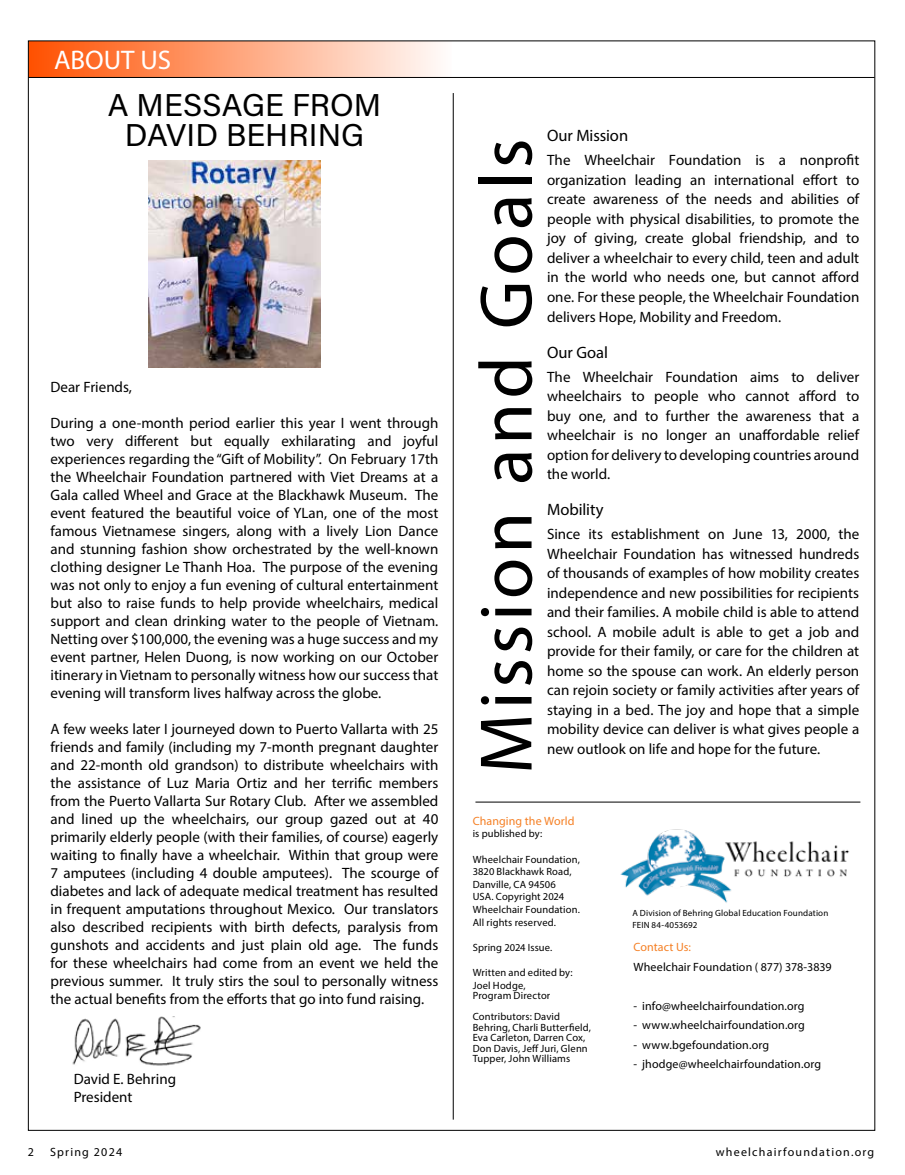
<style>
.page{position:relative;width:905px;height:1175px;background:#fff}
.page>*{position:absolute;margin:0;border:0;box-sizing:border-box;transform-origin:0 0}
.t1{font:75px "Myriad Pro";letter-spacing:.055em;color:#000}
.t2{font:31.5px/30px "Acumin Pro";letter-spacing:.005em;color:#000;text-align:center}
.t3{font:27px "Myriad Pro";color:#fff}
.t4{font:16.5px "Myriad Pro";color:#000}
.t5{font:15px/18px "Myriad Pro";color:#000;text-align:justify}
.t6{font:12px "Myriad Pro";letter-spacing:.01em;color:#000}
.t7{font:12px "Myriad Pro";letter-spacing:.1em;color:#000}
.t8{font:12px "Myriad Pro";letter-spacing:.01em;color:#f58025}
.t9{font:10.5px/12.6px "Myriad Pro";letter-spacing:.01em;color:#000}
.t10{font:9px/12px "Myriad Pro";letter-spacing:.02em;color:#000}
</style>
<div class="page">
<div style="left:28px;top:41px;width:424px;height:36px;background:linear-gradient(to right,#ff5000,#fffcfc)"></div>
<hr style="left:28px;top:77px;width:846px;height:1px;background:#000">
<hr style="left:453px;top:93px;width:1px;height:1026px;background:#000">
<hr style="left:475px;top:801px;width:385px;height:1px;background:#000">
<img style="left:620px;top:829px;width:230px;height:74px">
<img style="left:148px;top:160px;width:172px;height:207px">
<img style="left:72px;top:1016px;width:129px;height:50px">
<h3 class="t3" style="left:54px;top:43px;width:119px">ABOUT US</h3>
<h2 class="t2" style="left:108px;top:89px;width:275px">A MESSAGE FROM<br>DAVID BEHRING</h2>
<p class="t5" style="left:50px;top:377px;width:83px">Dear Friends,</p>
<p class="t5" style="left:50px;top:413px;width:389px">During a one-month period earlier this year I went through two very different but equally exhilarating and joyful experiences regarding the “Gift of Mobility”. On February 17th the Wheelchair Foundation partnered with Viet Dreams at a Gala called Wheel and Grace at the Blackhawk Museum. The event featured the beautiful voice of YLan, one of the most famous Vietnamese singers, along with a lively Lion Dance and stunning fashion show orchestrated by the well-known clothing designer Le Thanh Hoa. The purpose of the evening was not only to enjoy a fun evening of cultural entertainment but also to raise funds to help provide wheelchairs, medical support and clean drinking water to the people of Vietnam.<br>Netting over $100,000, the evening was a huge success and my event partner, Helen Duong, is now working on our October itinerary in Vietnam to personally witness how our success that evening will transform lives halfway across the globe.</p>
<p class="t5" style="left:50px;top:719px;width:389px">A few weeks later I journeyed down to Puerto Vallarta with 25 friends and family (including my 7-month pregnant daughter and 22-month old grandson) to distribute wheelchairs with the assistance of Luz Maria Ortiz and her terrific members from the Puerto Vallarta Sur Rotary Club. After we assembled and lined up the wheelchairs, our group gazed out at 40 primarily elderly people (with their families, of course) eagerly waiting to finally have a wheelchair. Within that group were 7 amputees (including 4 double amputees). The scourge of diabetes and lack of adequate medical treatment has resulted in frequent amputations throughout Mexico. Our translators also described recipients with birth defects, paralysis from gunshots and accidents and just plain old age. The funds for these wheelchairs had come from an event we held the previous summer. It truly stirs the soul to personally witness the actual benefits from the efforts that go into fund raising.</p>
<p class="t5" style="left:74px;top:1070px;width:104px">David E. Behring<br>President</p>
<h1 class="t1" style="left:460px;top:774px;width:637px;rotate:-90deg">Mission and Goals</h1>
<p class="t4" style="left:547px;top:126px;width:83px">Our Mission</p>
<p class="t5" style="left:547px;top:150px;width:314px;line-height:19.5px">The Wheelchair Foundation is a nonprofit organization leading an international effort to create awareness of the needs and abilities of people with physical disabilities, to promote the joy of giving, create global friendship, and to deliver a wheelchair to every child, teen and adult in the world who needs one, but cannot afford one. For these people, the Wheelchair Foundation delivers Hope, Mobility and Freedom.</p>
<p class="t4" style="left:547px;top:342px;width:62px">Our Goal</p>
<p class="t5" style="left:547px;top:366px;width:314px;line-height:19.5px">The Wheelchair Foundation aims to deliver wheelchairs to people who cannot afford to buy one, and to further the awareness that a wheelchair is no longer an unaffordable relief option for delivery to developing countries around the world.</p>
<p class="t4" style="left:547px;top:499px;width:58px">Mobility</p>
<p class="t5" style="left:547px;top:524px;width:314px;line-height:19.5px">Since its establishment on June 13, 2000, the Wheelchair Foundation has witnessed hundreds of thousands of examples of how mobility creates independence and new possibilities for recipients and their families. A mobile child is able to attend school. A mobile adult is able to get a job and provide for their family, or care for the children at home so the spouse can work. An elderly person can rejoin society or family activities after years of staying in a bed. The joy and hope that a simple mobility device can deliver is what gives people a new outlook on life and hope for the future.</p>
<p class="t8" style="left:472px;top:813px;width:103px">Changing the World</p>
<p class="t9" style="left:472px;top:827px;width:71px">is published by:</p>
<p class="t9" style="left:472px;top:852px;width:109px">Wheelchair Foundation,<br>3820 Blackhawk Road,<br>Danville, CA 94506<br>USA. Copyright 2024<br>Wheelchair Foundation.<br>All rights reserved.</p>
<p class="t9" style="left:472px;top:940px;width:81px">Spring 2024 Issue.</p>
<p class="t9" style="left:472px;top:966px;width:101px">Written and edited by:<br>Joel Hodge,</p>
<p class="t9" style="left:472px;top:985px;width:89px;line-height:21px">Program Director<br>Contributors: David</p>
<p class="t9" style="left:472px;top:1021px;width:120px;line-height:10.5px">Behring, Charli Butterfield,<br>Eva Carleton, Darren Cox,<br>Don Davis, Jeff Juri, Glenn<br>Tupper, John Williams</p>
<p class="t10" style="left:632px;top:907px;width:197px">A Division of Behring Global Education Foundation<br>FEIN 84-4053692</p>
<p class="t8" style="left:633px;top:939px;width:59px">Contact Us:</p>
<p class="t6" style="left:633px;top:959px;width:200px">Wheelchair Foundation ( 877) 378-3839</p>
<p class="t6" style="left:633px;top:998px;width:173px">- info@wheelchairfoundation.org</p>
<p class="t6" style="left:633px;top:1017px;width:173px">- www.wheelchairfoundation.org</p>
<p class="t6" style="left:633px;top:1037px;width:137px">- www.bgefoundation.org</p>
<p class="t6" style="left:633px;top:1056px;width:189px">- jhodge@wheelchairfoundation.org</p>
<p class="t6" style="left:28px;top:1144px;width:8px">2</p>
<p class="t7" style="left:50px;top:1144px;width:74px">Spring 2024</p>
<p class="t7" style="left:716px;top:1144px;width:160px">wheelchairfoundation.org</p>
</div>
